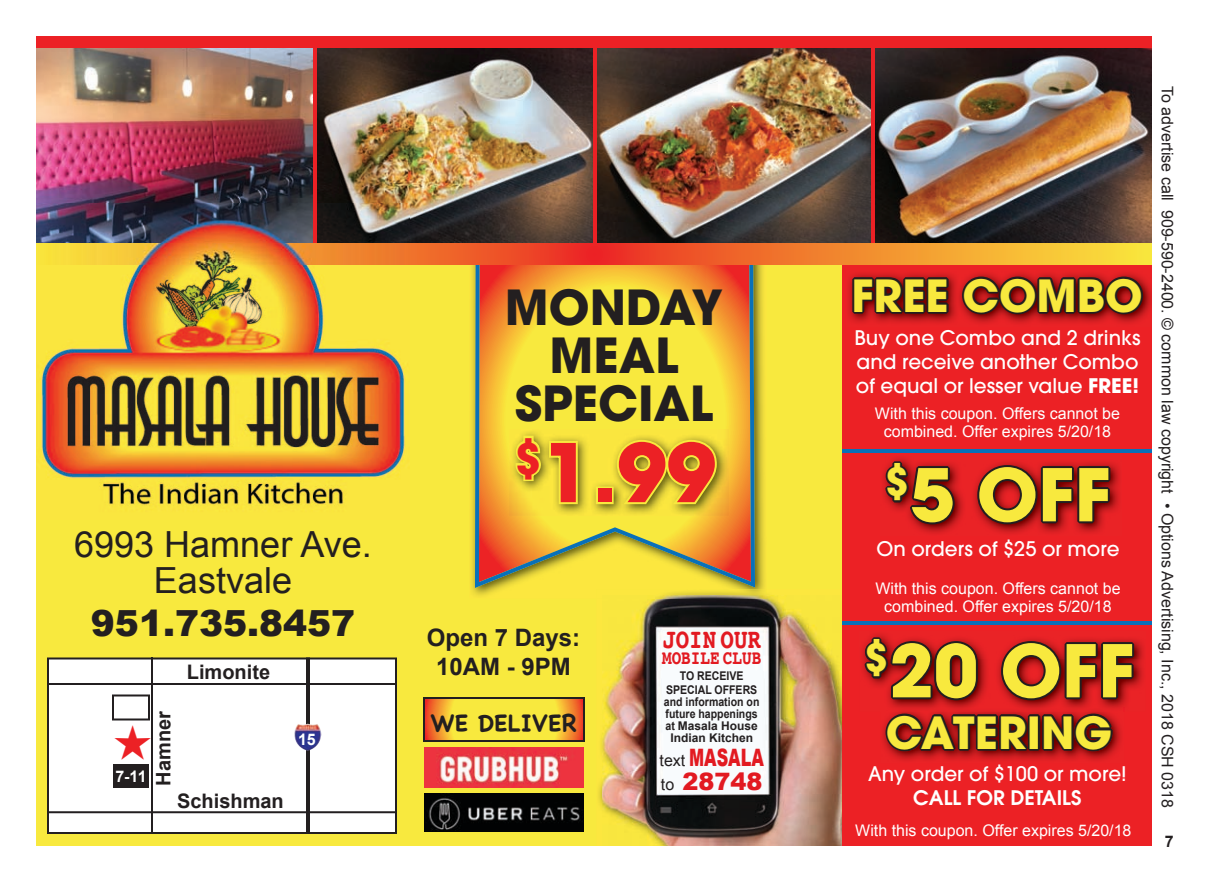
<style>
.page{position:relative;width:1224px;height:882px;background:#fff}
.page>*{position:absolute;margin:0;border:0;box-sizing:border-box;transform-origin:0 0}
.t1{font:700 80px "Avant Garde";color:#ec2125}
.t2{font:700 72px "Avant Garde";color:#f8e93e}
.t3{font:700 48px/48px "Avant Garde";color:#231f20;text-align:center}
.t4{font:700 44px "Avant Garde";color:#f8e93e}
.t5{font:36px/36px "Arial";color:#231f20;text-align:center}
.t6{font:900 36px "Arial";color:#231f20}
.t7{font:700 28px "Courier";color:#e21a21;scale:.8 1}
.t8{font:700 24px/28.8px "Arial";color:#231f20;text-align:center}
.t9{font:900 24px/24px "Arial";color:#e21a21;scale:.67 1}
.t10{font:700 24px "Chalkboard";color:#231f20}
.t11{font:500 20px/24px "Avant Garde";color:#fff;text-align:justify}
.t12{font:700 20px "Arial";color:#231f20}
.t13{font:600 20px "Avant Garde";color:#fff}
.t14{font:700 20px "Courier";color:#e21a21;scale:.8 1}
.t15{font:16px/18px "Arial";color:#fff;text-align:center}
.t16{font:16px "Arial";color:#231f20}
.t17{font:700 16px "Arial";color:#fff}
.t18{font:700 16px "Arial";color:#231f20}
.t19{font:700 12px/12px "Arial";color:#231f20;text-align:center;scale:.88 1}
.s1{font-weight:400;font-size:16px;color:#231f20}
.s2{font-weight:700}
</style>
<div class="page">
<div style="left:36px;top:251px;width:1116px;height:595px;background:#f8e93e"></div>
<img style="left:471px;top:328px;width:294px;height:268px">
<svg style="left:475px;top:328px;width:280px;height:260px"></svg>
<img style="left:36px;top:48px;width:277px;height:155px">
<img style="left:317px;top:48px;width:276px;height:195px">
<img style="left:597px;top:48px;width:274px;height:195px">
<img style="left:875px;top:48px;width:277px;height:195px">
<img style="left:596px;top:589px;width:169px;height:7px">
<img style="left:602px;top:595px;width:240px;height:251px">
<img style="left:602px;top:595px;width:165px;height:4px">
<div style="left:842px;top:243px;width:310px;height:206px;background:#ec2125"></div>
<div style="left:842px;top:649px;width:310px;height:197px;background:#ec2125"></div>
<div style="left:842px;top:452px;width:310px;height:206px;background:#ec2125"></div>
<hr style="left:842px;top:449px;width:310px;height:4px;background:#0970b9">
<hr style="left:842px;top:621px;width:310px;height:4px;background:#0970b9">
<img style="left:36px;top:203px;width:374px;height:303px">
<hr style="left:313px;top:36px;width:4px;height:207px;background:#ec2125">
<hr style="left:593px;top:36px;width:4px;height:207px;background:#ec2125">
<hr style="left:871px;top:36px;width:4px;height:207px;background:#ec2125">
<div style="left:36px;top:36px;width:1116px;height:12px;background:#ec2125"></div>
<svg style="left:426px;top:700px;width:156px;height:39px"></svg>
<div style="left:423px;top:697px;width:162px;height:45px;border:2px solid #231f20"></div>
<img style="left:424px;top:748px;width:160px;height:40px">
<img style="left:424px;top:793px;width:160px;height:39px">
<div style="left:48px;top:658px;width:348px;height:175px;background:#fff"></div>
<div style="left:47px;top:658px;width:350px;height:176px;border:2px solid #231f20"></div>
<hr style="left:47px;top:683px;width:350px;height:2px;background:#231f20">
<hr style="left:47px;top:811px;width:350px;height:2px;background:#231f20">
<hr style="left:306px;top:658px;width:4px;height:176px;background:#231f20">
<hr style="left:151px;top:657px;width:2px;height:177px;background:#231f20">
<img style="left:294px;top:724px;width:27px;height:27px">
<div style="left:113px;top:764px;width:36px;height:24px;background:#231f20"></div>
<div style="left:112px;top:694px;width:38px;height:26px;border:2px solid #231f20"></div>
<svg style="left:410px;top:243px;width:742px;height:85px"></svg>
<img style="left:894px;top:457px;width:226px;height:77px">
<svg style="left:883px;top:459px;width:74px;height:67px"></svg>
<svg style="left:975px;top:463px;width:137px;height:63px"></svg>
<img style="left:862px;top:633px;width:282px;height:55px">
<svg style="left:863px;top:635px;width:273px;height:118px"></svg>
<img style="left:510px;top:429px;width:219px;height:87px">
<svg style="left:514px;top:434px;width:66px;height:72px"></svg>
<div style="left:596px;top:487px;width:18px;height:17px;border:4px solid #f8e93e"></div>
<svg style="left:615px;top:438px;width:104px;height:70px"></svg>
<h3 class="t5" style="left:74px;top:527px;width:299px">6993 Hamner Ave.<br>Eastvale</h3>
<h3 class="t6" style="left:91px;top:597px;width:266px">951.735.8457</h3>
<p class="t12" style="left:187px;top:659px;width:85px">Limonite</p>
<p class="t17" style="left:115px;top:765px;width:33px">7-11</p>
<p class="t12" style="left:150px;top:786px;width:76px;rotate:-90deg">Hamner</p>
<p class="t12" style="left:177px;top:788px;width:108px">Schishman</p>
<p class="t17" style="left:298px;top:729px;width:19px">15</p>
<h3 class="t3" style="left:505px;top:283px;width:220px">MONDAY<br>MEAL<br>SPECIAL</h3>
<h1 class="t1" style="left:514px;top:421px;width:204px"><sup>$</sup>1.99</h1>
<h3 class="t8" style="left:427px;top:624px;width:155px">Open 7 Days:<br>10AM - 9PM</h3>
<h3 class="t10" style="left:431px;top:709px;width:148px">WE DELIVER</h3>
<h3 class="t7" style="left:662px;top:617px;width:125px">JOIN OUR</h3>
<p class="t14" style="left:662px;top:642px;width:126px">MOBILE CLUB</p>
<p class="t19" style="left:666px;top:669px;width:105px;line-height:14px">TO RECEIVE<br>SPECIAL OFFERS</p>
<p class="t19" style="left:664px;top:696px;width:110px">and information on future happenings at Masala House<br>Indian Kitchen</p>
<h3 class="t9" style="left:660px;top:745px;width:157px"><span class="s1">text</span> MASALA <span class="s1">to</span> 28748</h3>
<h3 class="t4" style="left:851px;top:267px;width:293px">FREE COMBO</h3>
<p class="t11" style="left:854px;top:326px;width:288px">Buy one Combo and 2 drinks and receive another Combo of equal or lesser value <span class="s2">FREE!</span></p>
<p class="t15" style="left:875px;top:404px;width:247px">With this coupon. Offers cannot be combined. Offer expires 5/20/18</p>
<h2 class="t2" style="left:884px;top:448px;width:228px"><sup>$</sup>5 OFF</h2>
<p class="t11" style="left:876px;top:537px;width:245px">On orders of $25 or more</p>
<p class="t15" style="left:875px;top:580px;width:247px">With this coupon. Offers cannot be combined. Offer expires 5/20/18</p>
<h2 class="t2" style="left:863px;top:624px;width:273px"><sup>$</sup>20 OFF</h2>
<h3 class="t4" style="left:886px;top:704px;width:228px">CATERING</h3>
<p class="t11" style="left:868px;top:761px;width:260px">Any order of $100 or more!</p>
<p class="t13" style="left:913px;top:784px;width:170px">CALL FOR DETAILS</p>
<p class="t15" style="left:855px;top:822px;width:278px">With this coupon. Offer expires 5/20/18</p>
<p class="t16" style="left:1178px;top:86px;width:723px;rotate:90deg">To advertise call 909-590-2400. © common law copyright • Options Advertising, Inc., 2018 CSH 0318</p>
<p class="t18" style="left:1165px;top:831px;width:10px">7</p>
</div>
